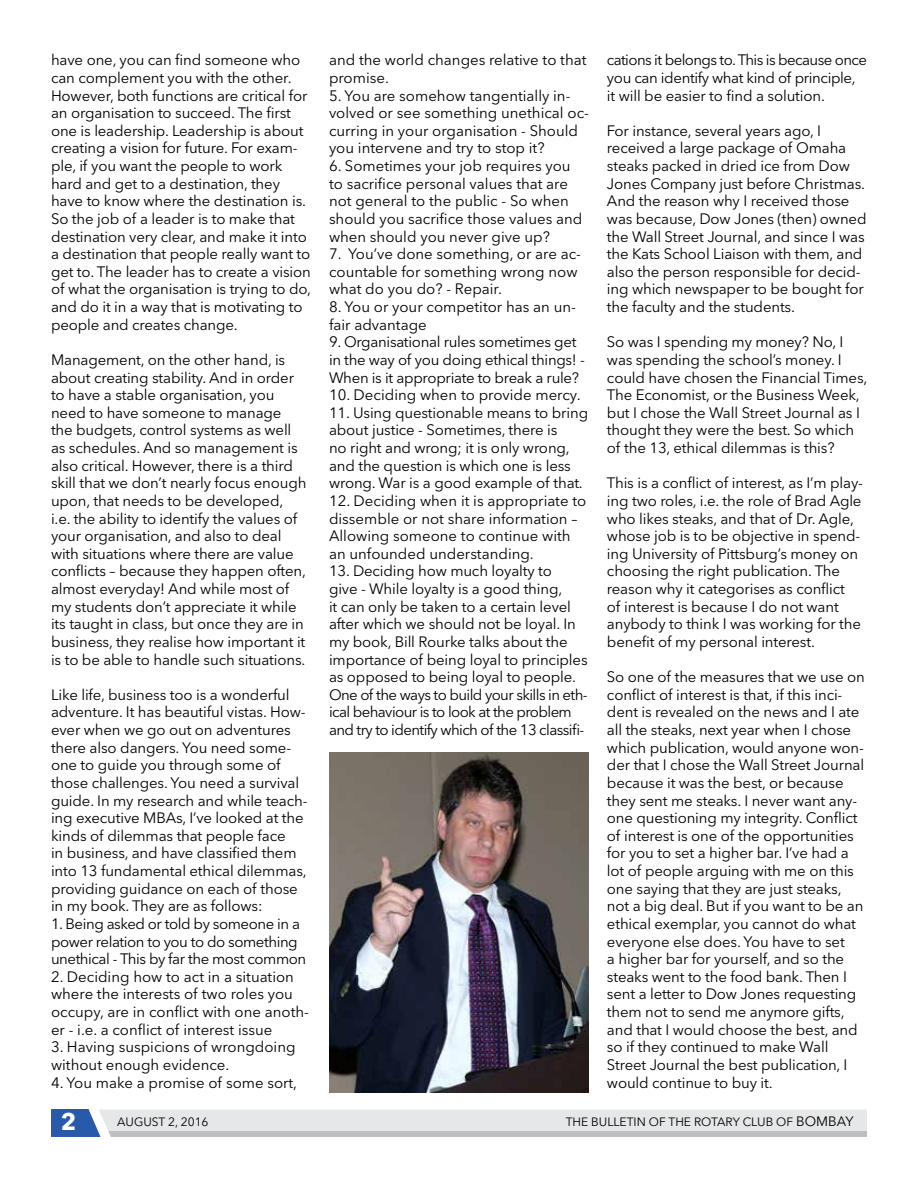
<style>
.page{position:relative;width:918px;height:1188px;background:#fff}
.page>*{position:absolute;margin:0;border:0;box-sizing:border-box;transform-origin:0 0}
.t1{font:700 24px "Avenir Next LT Pro";color:#fff}
.t2{font:15px/17.5px "Avenir Next LT Pro";letter-spacing:-.01em;color:#000}
.t3{font:15px/17.7px "Avenir Next LT Pro";letter-spacing:-.03em;color:#000}
.t4{font:12px "Avenir Next LT Pro";color:#000}
.s1{font-size:13.5px}
</style>
<div class="page">
<svg style="left:51px;top:1109px;width:816px;height:28px;background:#d4d8dd"></svg>
<img style="left:329px;top:752px;width:260px;height:340px">
<p class="t2" style="left:51px;top:51px;width:262px">have one, you can find someone who can complement you with the other.<br>However, both functions are critical for an organisation to succeed. The first one is leadership. Leadership is about creating a vision for future. For exam&shy;ple, if you want the people to work hard and get to a destination, they have to know where the destination is.<br>So the job of a leader is to make that destination very clear, and make it into a destination that people really want to get to. The leader has to create a vision of what the organisation is trying to do, and do it in a way that is motivating to people and creates change.</p>
<p class="t2" style="left:51px;top:351px;width:257px">Management, on the other hand, is about creating stability. And in order to have a stable organisation, you need to have someone to manage the budgets, control systems as well as schedules. And so management is also critical. However, there is a third skill that we don’t nearly focus enough upon, that needs to be developed, i.e. the ability to identify the values of your organisation, and also to deal with situations where there are value conflicts – because they happen often, almost everyday! And while most of my students don’t appreciate it while its taught in class, but once they are in business, they realise how important it is to be able to handle such situations.</p>
<p class="t2" style="left:51px;top:686px;width:258px">Like life, business too is a wonderful adventure. It has beautiful vistas. How&shy;ever when we go out on adventures there also dangers. You need some&shy;one to guide you through some of those challenges. You need a survival guide. In my research and while teach&shy;ing executive MBAs, I’ve looked at the kinds of dilemmas that people face<br>in business, and have classified them into 13 fundamental ethical dilemmas, providing guidance on each of those in my book. They are as follows:</p>
<p class="t3" style="left:51px;top:915px;width:257px">1. Being asked or told by someone in a power relation to you to do something unethical - This by far the most common</p>
<p class="t2" style="left:51px;top:968px;width:259px">2. Deciding how to act in a situation where the interests of two roles you occupy, are in conflict with one anoth&shy;er - i.e. a conflict of interest issue</p>
<p class="t2" style="left:51px;top:1038px;width:246px">3. Having suspicions of wrongdoing without enough evidence.</p>
<p class="t2" style="left:51px;top:1074px;width:248px">4. You make a promise of some sort,</p>
<p class="t2" style="left:329px;top:51px;width:259px">and the world changes relative to that promise.</p>
<p class="t2" style="left:329px;top:86px;width:261px">5. You are somehow tangentially in&shy;volved or see something unethical oc&shy;curring in your organisation - Should you intervene and try to stop it?</p>
<p class="t2" style="left:329px;top:157px;width:255px">6. Sometimes your job requires you to sacrifice personal values that are not general to the public - So when should you sacrifice those values and when should you never give up?</p>
<p class="t2" style="left:329px;top:245px;width:253px">7. You’ve done something, or are ac&shy;countable for something wrong now what do you do? - Repair.</p>
<p class="t2" style="left:329px;top:298px;width:248px">8. You or your competitor has an un&shy;fair advantage</p>
<p class="t2" style="left:329px;top:333px;width:257px">9. Organisational rules sometimes get in the way of you doing ethical things! -<br>When is it appropriate to break a rule?</p>
<p class="t2" style="left:329px;top:386px;width:253px">10. Deciding when to provide mercy.</p>
<p class="t2" style="left:329px;top:404px;width:261px">11. Using questionable means to bring about justice - Sometimes, there is<br>no right and wrong; it is only wrong, and the question is which one is less wrong. War is a good example of that.</p>
<p class="t2" style="left:329px;top:492px;width:259px">12. Deciding when it is appropriate to dissemble or not share information – Allowing someone to continue with an unfounded understanding.</p>
<p class="t2" style="left:329px;top:562px;width:260px">13. Deciding how much loyalty to<br>give - While loyalty is a good thing,<br>it can only be taken to a certain level after which we should not be loyal. In my book, Bill Rourke talks about the importance of being loyal to principles as opposed to being loyal to people.<br>One of the ways to build your skills in eth&shy;ical behaviour is to look at the problem and try to identify which of the 13 classifi-</p>
<p class="t2" style="left:607px;top:51px;width:262px">cations it belongs to. This is because once you can identify what kind of principle, it will be easier to find a solution.</p>
<p class="t2" style="left:607px;top:122px;width:261px">For instance, several years ago, I received a large package of Omaha steaks packed in dried ice from Dow Jones Company just before Christmas.<br>And the reason why I received those was because, Dow Jones (then) owned the Wall Street Journal, and since I was the Kats School Liaison with them, and also the person responsible for decid&shy;ing which newspaper to be bought for the faculty and the students.</p>
<p class="t2" style="left:607px;top:333px;width:262px">So was I spending my money? No, I was spending the school’s money. I could have chosen the Financial Times, The Economist, or the Business Week, but I chose the Wall Street Journal as I thought they were the best. So which of the 13, ethical dilemmas is this?</p>
<p class="t2" style="left:607px;top:474px;width:258px">This is a conflict of interest, as I’m play&shy;ing two roles, i.e. the role of Brad Agle who likes steaks, and that of Dr. Agle, whose job is to be objective in spend&shy;ing University of Pittsburg’s money on choosing the right publication. The reason why it categorises as conflict<br>of interest is because I do not want anybody to think I was working for the benefit of my personal interest.</p>
<p class="t2" style="left:607px;top:668px;width:259px">So one of the measures that we use on conflict of interest is that, if this inci&shy;dent is revealed on the news and I ate all the steaks, next year when I chose which publication, would anyone won&shy;der that I chose the Wall Street Journal because it was the best, or because they sent me steaks. I never want any&shy;one questioning my integrity. Conflict of interest is one of the opportunities for you to set a higher bar. I’ve had a lot of people arguing with me on this one saying that they are just steaks, not a big deal. But if you want to be an ethical exemplar, you cannot do what everyone else does. You have to set<br>a higher bar for yourself, and so the steaks went to the food bank. Then I sent a letter to Dow Jones requesting them not to send me anymore gifts, and that I would choose the best, and so if they continued to make Wall Street Journal the best publication, I would continue to buy it.</p>
<h1 class="t1" style="left:61px;top:1107px;width:17px">2</h1>
<p class="t4" style="left:117px;top:1115px;width:93px">August 2, 2016</p>
<p class="t4" style="left:566px;top:1115px;width:289px">The Bulletin of the Rotary Club of <span class="s1">Bombay</span></p>
</div>
